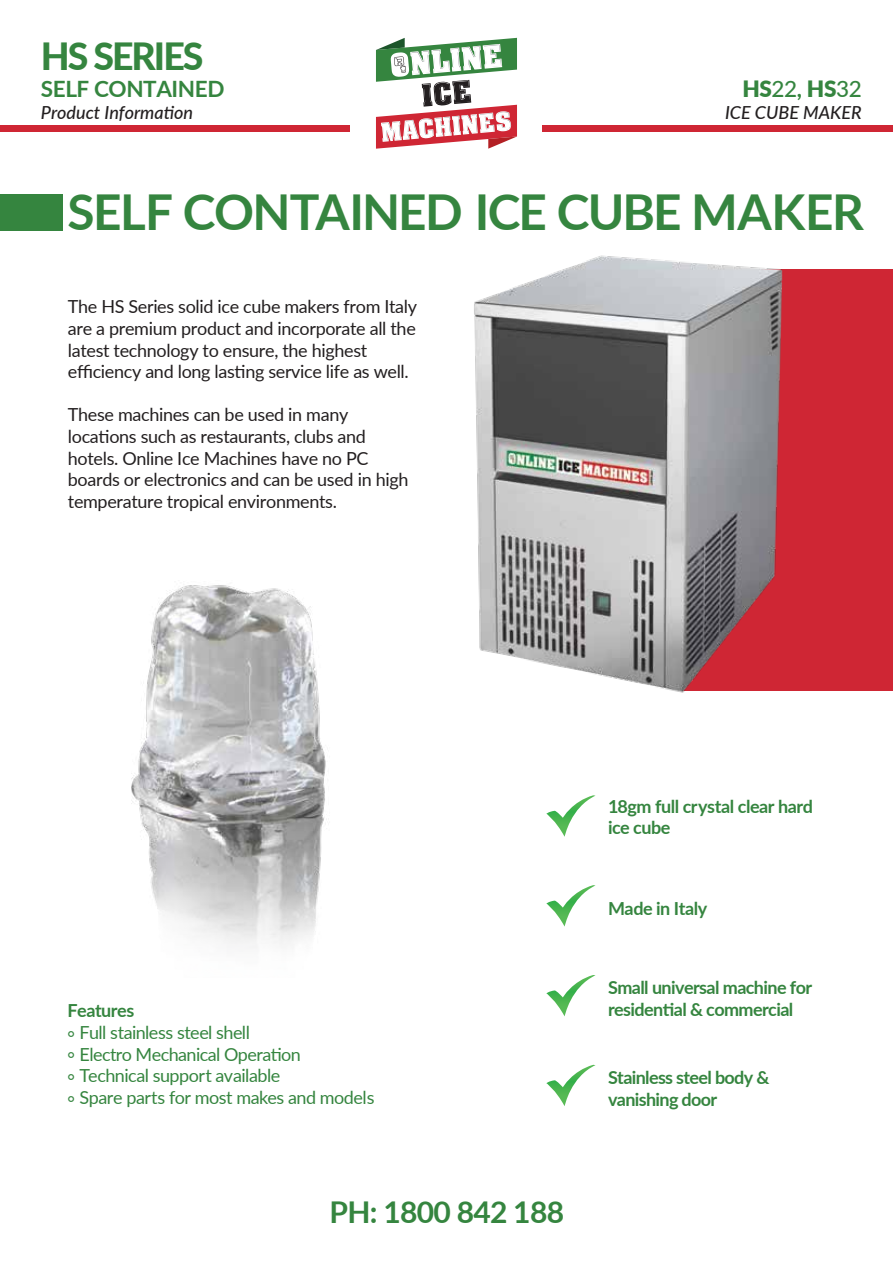
<style>
.page{position:relative;width:893px;height:1263px;background:#fff}
.page>*{position:absolute;margin:0;border:0;box-sizing:border-box;transform-origin:0 0}
.t1{font:700 49.5px "Lato";letter-spacing:-.03em;color:#35853f}
.t2{font:800 37.5px "Lato";letter-spacing:-.055em;color:#35853f}
.t3{font:700 30px "Lato";letter-spacing:-.025em;color:#35853f}
.t4{font:700 22.5px "Lato";letter-spacing:-.015em;color:#35853f}
.t5{font:900 22.5px "Lato";color:#35853f}
.t6{font:18px/21.6px "Lato";letter-spacing:-.02em;color:#231f20}
.t7{font:700 18px/21.6px "Lato";letter-spacing:-.03em;color:#35853f}
.t8{font:18px/21.6px "Lato";letter-spacing:-.03em;color:#35853f}
.t9{font:italic 500 18px "Lato";color:#231f20}
.s1{font-weight:500}
.s2{font-weight:700}
</style>
<div class="page">
<div style="left:0;top:126px;width:893px;height:6px;background:#cf2634"></div>
<div style="left:682px;top:270px;width:211px;height:421px;background:#cf2634"></div>
<div style="left:351px;top:123px;width:191px;height:12px;background:#fff"></div>
<img style="left:474px;top:255px;width:334px;height:438px">
<svg style="left:376px;top:38px;width:141px;height:111px"></svg>
<svg style="left:564px;top:795px;width:32px;height:42px"></svg>
<svg style="left:564px;top:885px;width:32px;height:42px"></svg>
<svg style="left:564px;top:975px;width:32px;height:41px"></svg>
<svg style="left:554px;top:1065px;width:42px;height:41px"></svg>
<div style="left:0;top:194px;width:62px;height:36px;background:#35853f"></div>
<img style="left:131px;top:460px;width:433px;height:631px">
<h2 class="t2" style="left:41px;top:29px;width:164px">HS SERIES</h2>
<p class="t4" style="left:41px;top:72px;width:185px">SELF CONTAINED</p>
<p class="t9" style="left:41px;top:99px;width:154px">Product Information</p>
<p class="t5" style="left:742px;top:72px;width:121px">HS<span class="s1">22</span><span class="s2">,</span> HS<span class="s1">32</span></p>
<p class="t9" style="left:725px;top:99px;width:138px">ICE CUBE MAKER</p>
<h1 class="t1" style="left:68px;top:175px;width:798px">SELF CONTAINED ICE CUBE MAKER</h1>
<p class="t6" style="left:68px;top:295px;width:351px">The HS Series solid ice cube makers from Italy are a premium product and incorporate all the latest technology to ensure, the highest efficiency and long lasting service life as well.</p>
<p class="t6" style="left:68px;top:403px;width:342px">These machines can be used in many locations such as restaurants, clubs and hotels. Online Ice Machines have no PC boards or electronics and can be used in high temperature tropical environments.</p>
<p class="t7" style="left:68px;top:999px;width:68px">Features</p>
<p class="t8" style="left:68px;top:1021px;width:308px">° Full stainless steel shell<br>° Electro Mechanical Operation<br>° Technical support available<br>° Spare parts for most makes and models</p>
<h3 class="t3" style="left:330px;top:1190px;width:236px">PH: 1800 842 188</h3>
<p class="t7" style="left:608px;top:795px;width:206px">18gm full crystal clear hard ice cube</p>
<p class="t7" style="left:608px;top:897px;width:101px">Made in Italy</p>
<p class="t7" style="left:608px;top:976px;width:206px">Small universal machine for residential &amp; commercial</p>
<p class="t7" style="left:608px;top:1066px;width:163px">Stainless steel body &amp; vanishing door</p>
</div>
